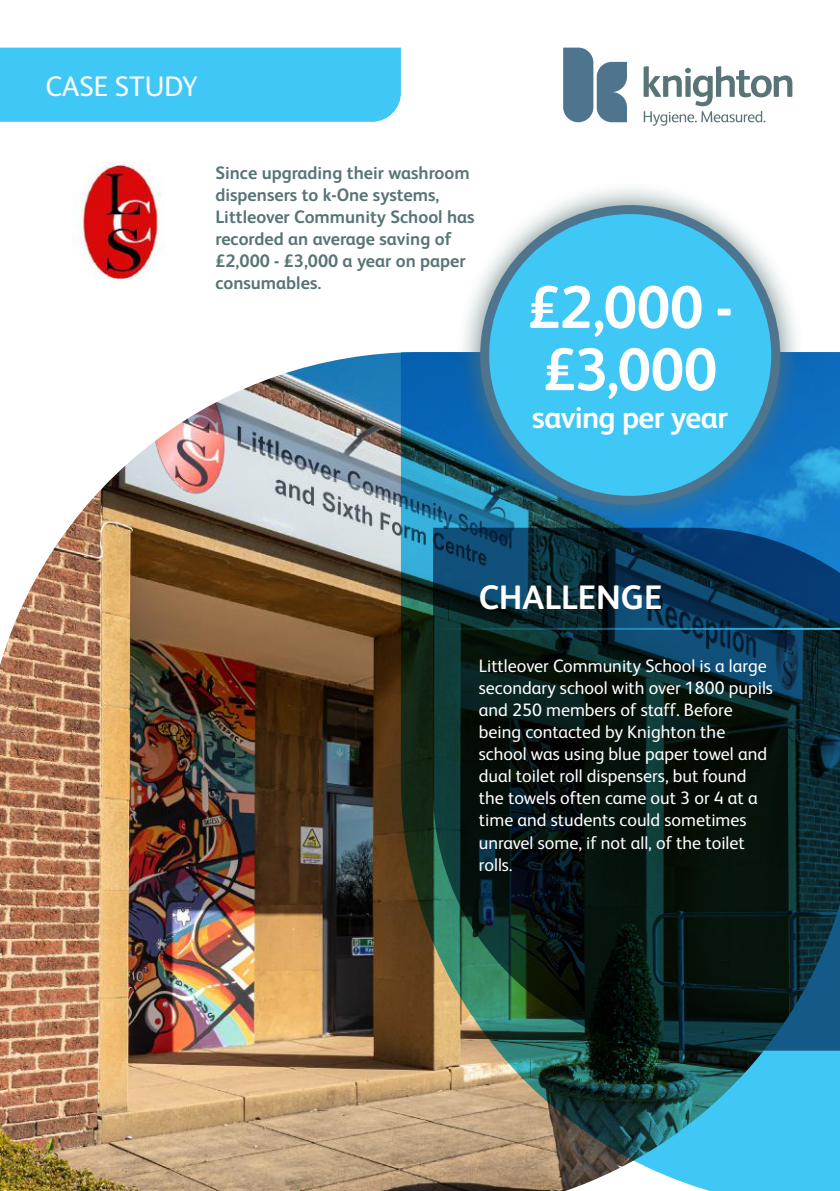
<style>
.page{position:relative;width:840px;height:1191px;background:#fff}
.page>*{position:absolute;margin:0;border:0;box-sizing:border-box;transform-origin:0 0}
.t1{font:700 60px/62.2px "FS Albert";letter-spacing:-.01em;color:#fff}
.t2{font:700 34px "FS Albert";color:#fff}
.t3{font:700 30.8px "FS Albert";letter-spacing:-.025em;color:#fff}
.t4{font:28.2px "FS Albert";color:#fff}
.t5{font:18px/22px "FS Albert";color:#fff}
.t6{font:700 18px/22px "FS Albert";color:#587476}
</style>
<div class="page">
<div style="left:0;top:48px;width:400px;height:74px;background:#3fc8f5"></div>
<img style="left:0;top:352px;width:400px;height:839px">
<img style="left:400px;top:352px;width:439px;height:839px">
<svg style="left:433px;top:528px;width:406px;height:522px;background:#0d292d"></svg>
<svg style="left:563px;top:48px;width:63px;height:74px"></svg>
<svg style="left:643px;top:66px;width:149px;height:60px"></svg>
<hr style="left:435px;top:628px;width:404px;height:2px;background:#3fc8f5">
<div style="left:455px;top:181px;width:348px;height:348px;background:#587476;opacity:.9"></div>
<div style="left:484px;top:210px;width:291px;height:290px;background:#3fc8f5;border-radius:50%"></div>
<div style="left:480px;top:205px;width:299px;height:300px;border:9px solid #4e748e;border-radius:50%"></div>
<img style="left:72px;top:163px;width:93px;height:116px">
<h3 class="t4" style="left:46px;top:70px;width:154px">CASE STUDY</h3>
<p class="t6" style="left:215px;top:161px;width:260px">Since upgrading their washroom dispensers to k-One systems,<br>Littleover Community School has recorded an average saving of £2,000 - £3,000 a year on paper consumables.</p>
<h1 class="t1" style="left:527px;top:276px;width:207px">£2,000 - £3,000</h1>
<h3 class="t3" style="left:532px;top:400px;width:197px">saving per year</h3>
<h2 class="t2" style="left:478px;top:577px;width:185px">CHALLENGE</h2>
<p class="t5" style="left:478px;top:655px;width:295px">Littleover Community School is a large secondary school with over 1800 pupils and 250 members of staff. Before being contacted by Knighton the school was using blue paper towel and dual toilet roll dispensers, but found the towels often came out 3 or 4 at a time and students could sometimes unravel some, if not all, of the toilet rolls.</p>
</div>
